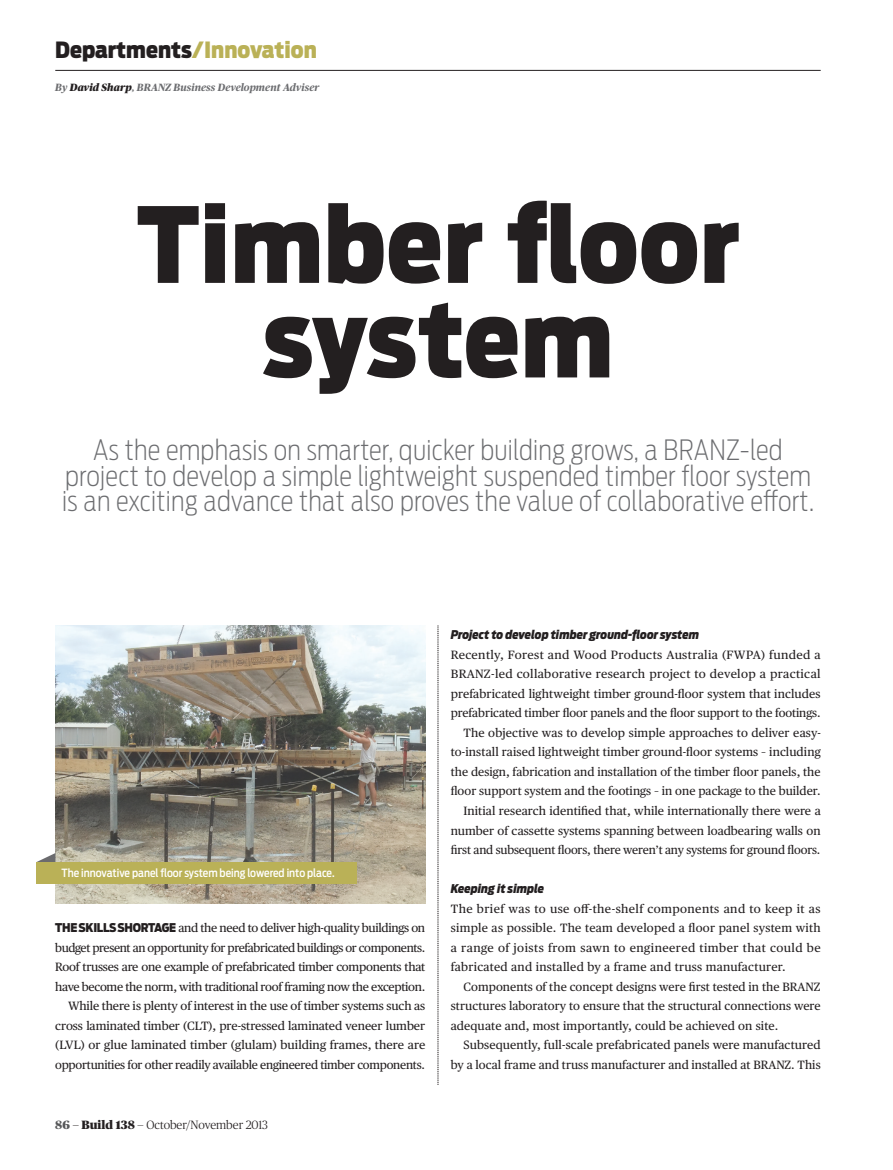
<style>
.page{position:relative;width:893px;height:1170px;background:#fff}
.page>*{position:absolute;margin:0;border:0;box-sizing:border-box;transform-origin:0 0}
.Departments_-_Headin{font:900 103.65px/94.5px "Antenna Cond";letter-spacing:.01em;color:#231f20;text-align:center}
.Departments_-_intro{font:200 27.75px/25.5px "Antenna Cond";letter-spacing:.01em;color:#6c6d70;text-align:center}
.t1{font:900 22.2px "Antenna Cond";color:#231f20}
.Departments_-_para_a{font:12px/19.5px "Publico Text";letter-spacing:.005em;color:#231f20;text-align:justify}
.Departments_-_para_F{font:12px/19.5px "Publico Text";letter-spacing:-.005em;color:#231f20;text-align:justify}
.Departments_-_Subhea{font:italic 900 12px "Antenna Cond";color:#231f20}
.t2{font:300 12px "Publico";color:#231f20}
.Departments_-_Photo{font:500 11.25px "Antenna Cond";color:#fff}
.Departments_-_Byline{font:italic 700 10.5px "Publico Headline";letter-spacing:.01em;color:#6c6d70}
.s1{color:#bab157}
.s2{font-weight:900;color:#231f20}
.s3{font-family:"Antenna Cond";font-weight:900}
.s4{font-weight:900;color:#57585a}
.s5{font-weight:900}
</style>
<div class="page">
<hr style="left:55px;top:70px;width:766px;height:1px;background:#231f20">
<img style="left:55px;top:625px;width:370px;height:277px">
<svg style="left:37px;top:853px;width:18px;height:9px"></svg>
<div style="left:36px;top:862px;width:321px;height:21px;background:#bab157"></div>
<svg style="left:438px;top:625px;width:1px;height:459px"></svg>
<p class="t1" style="left:55px;top:37px;width:263px">Departments<span class="s1">/Innovation</span></p>
<p class="Departments_-_Byline" style="left:55px;top:80px;width:266px">By <span class="s2">David Sharp</span>, BRANZ Business Development Adviser</p>
<p class="Departments_-_Headin" style="left:137px;top:198px;width:603px">Timber floor system</p>
<p class="Departments_-_intro" style="left:62px;top:437px;width:753px">As the emphasis on smarter, quicker building grows, a BRANZ-led project to develop a simple lightweight suspended timber floor system is an exciting advance that also proves the value of collaborative effort.</p>
<p class="Departments_-_Photo" style="left:61px;top:866px;width:275px">The innovative panel floor system being lowered into place.</p>
<p class="Departments_-_para_F" style="left:55px;top:917px;width:372px"><span class="s3">THE SKILLS SHORTAGE</span> and the need to deliver high-quality buildings on budget present an opportunity for prefabricated buildings or components.<br>Roof trusses are one example of prefabricated timber components that have become the norm, with traditional roof framing now the exception.</p>
<p class="Departments_-_para_a" style="left:55px;top:995px;width:372px;text-indent:13px">While there is plenty of interest in the use of timber systems such as cross laminated timber (CLT), pre-stressed laminated veneer lumber (LVL) or glue laminated timber (glulam) building frames, there are opportunities for other readily available engineered timber components.</p>
<p class="t2" style="left:55px;top:1117px;width:214px"><span class="s4">86</span> — <span class="s5">Build 138</span> — October/November 2013</p>
<p class="Departments_-_Subhea" style="left:451px;top:627px;width:250px">Project to develop timber ground-floor system</p>
<p class="Departments_-_para_F" style="left:451px;top:644px;width:371px">Recently, Forest and Wood Products Australia (FWPA) funded a BRANZ-led collaborative research project to develop a practical prefabricated lightweight timber ground-floor system that includes prefabricated timber floor panels and the floor support to the footings.</p>
<p class="Departments_-_para_a" style="left:451px;top:722px;width:372px;text-indent:13px">The objective was to develop simple approaches to deliver easy&shy;to-install raised lightweight timber ground-floor systems – including the design, fabrication and installation of the timber floor panels, the floor support system and the footings – in one package to the builder.</p>
<p class="Departments_-_para_a" style="left:451px;top:800px;width:372px;text-indent:13px">Initial research identified that, while internationally there were a number of cassette systems spanning between loadbearing walls on first and subsequent floors, there weren’t any systems for ground floors.</p>
<p class="Departments_-_Subhea" style="left:451px;top:881px;width:95px">Keeping it simple</p>
<p class="Departments_-_para_F" style="left:451px;top:897px;width:371px">The brief was to use off-the-shelf components and to keep it as simple as possible. The team developed a floor panel system with a range of joists from sawn to engineered timber that could be fabricated and installed by a frame and truss manufacturer.</p>
<p class="Departments_-_para_a" style="left:451px;top:975px;width:371px;text-indent:13px">Components of the concept designs were first tested in the BRANZ structures laboratory to ensure that the structural connections were adequate and, most importantly, could be achieved on site.</p>
<p class="Departments_-_para_a" style="left:451px;top:1034px;width:371px;text-align:right">Subsequently, full-scale prefabricated panels were manufactured by a local frame and truss manufacturer and installed at BRANZ. This</p>
</div>
